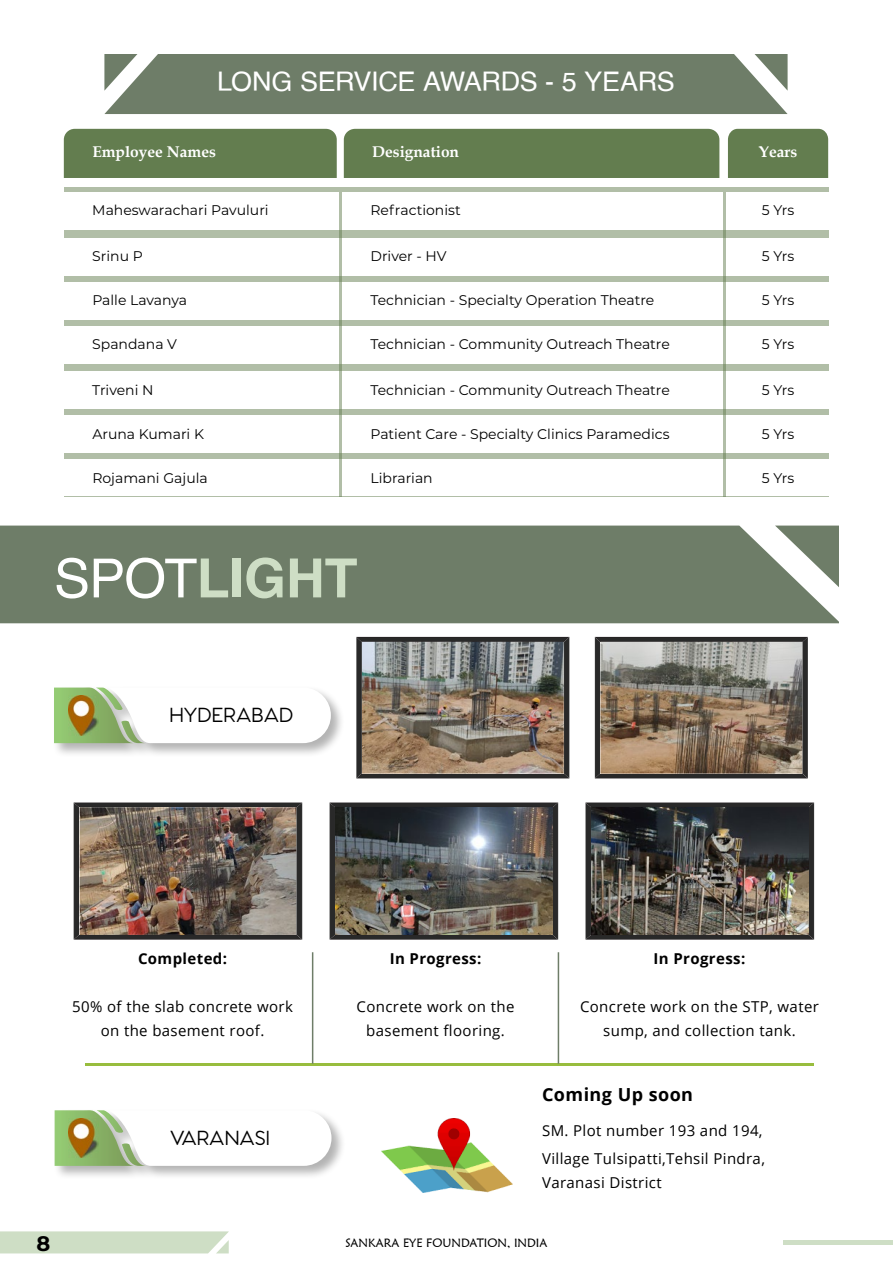
<style>
.page{position:relative;width:893px;height:1263px;background:#fff}
.page>*{position:absolute;margin:0;border:0;box-sizing:border-box;transform-origin:0 0}
._44_Main_Header_blac{font:700 54px "Helvetica";letter-spacing:-.005em;color:#cedec5}
._44_Main_Header_blac-2{font:27px "Helvetica";letter-spacing:-.015em;color:#fff}
.t1{font:500 21px "Venti CF";color:#000}
.t2{font:700 21px "Montserrat";color:#000}
.Body_Text{font:700 18px "Open Sans";letter-spacing:.025em;color:#000}
.t3{font:700 15.45px "Book Antiqua";color:#fff}
.Body_Text-2{font:15px/24px "Open Sans";letter-spacing:.025em;color:#000;text-align:center}
.Body_Text-3{font:700 15px "Open Sans";letter-spacing:.025em;color:#000}
.t4{font:13.95px "Montserrat";color:#000}
.t5{font:12px "Maiandra GD";color:#000}
.s1{font-weight:400;color:#fff}
</style>
<div class="page">
<svg style="left:0;top:1231px;width:229px;height:22px;background:#d0dfc7"></svg>
<div style="left:783px;top:1240px;width:110px;height:5px;background:#cedec5"></div>
<div style="left:53px;top:1108px;width:293px;height:73px;background:#000;opacity:.3"></div>
<svg style="left:55px;top:1110px;width:276px;height:56px"></svg>
<img style="left:69px;top:1118px;width:30px;height:40px">
<img style="left:382px;top:1118px;width:131px;height:75px">
<div style="left:0;top:526px;width:839px;height:97px;background:#6e7d68"></div>
<hr style="left:86px;top:1064px;width:728px;height:2px;background:#98bd3e">
<hr style="left:312px;top:952px;width:1px;height:112px;background:#6e7d68">
<hr style="left:558px;top:952px;width:1px;height:112px;background:#6e7d68">
<div style="left:104px;top:54px;width:684px;height:60px;background:#6e7d68"></div>
<svg style="left:64px;top:187px;width:764px;height:273px;background:#bac5b1"></svg>
<div style="left:64px;top:192px;width:764px;height:38px;background:#fff"></div>
<div style="left:64px;top:238px;width:764px;height:37px;background:#fff"></div>
<div style="left:64px;top:282px;width:764px;height:37px;background:#fff"></div>
<div style="left:64px;top:129px;width:273px;height:49px;background:#637d4f"></div>
<div style="left:344px;top:129px;width:375px;height:49px;background:#637d4f"></div>
<div style="left:728px;top:129px;width:100px;height:49px;background:#637d4f"></div>
<div style="left:64px;top:326px;width:764px;height:37px;background:#fff"></div>
<div style="left:64px;top:372px;width:764px;height:37px;background:#fff"></div>
<div style="left:64px;top:416px;width:764px;height:37px;background:#fff"></div>
<hr style="left:339px;top:192px;width:3px;height:304px;background:#637d4f">
<hr style="left:723px;top:192px;width:2px;height:304px;background:#637d4f">
<div style="left:52px;top:686px;width:293px;height:72px;background:#000;opacity:.3"></div>
<svg style="left:54px;top:687px;width:277px;height:56px"></svg>
<img style="left:68px;top:696px;width:30px;height:39px">
<svg style="left:595px;top:637px;width:213px;height:141px;background:#2f2f2f"></svg>
<svg style="left:330px;top:802px;width:228px;height:137px;background:#343332"></svg>
<svg style="left:585px;top:802px;width:229px;height:137px;background:#373636"></svg>
<svg style="left:356px;top:637px;width:213px;height:141px;background:#2f2f2f"></svg>
<svg style="left:74px;top:802px;width:228px;height:137px;background:#393938"></svg>
<img style="left:600px;top:642px;width:202px;height:132px">
<img style="left:336px;top:807px;width:216px;height:128px">
<img style="left:591px;top:807px;width:217px;height:128px">
<img style="left:362px;top:642px;width:202px;height:132px">
<img style="left:80px;top:807px;width:216px;height:128px">
<p class="_44_Main_Header_blac-2" style="left:217px;top:61px;width:459px">LONG SERVICE AWARDS - 5 YEARS</p>
<p class="t3" style="left:92px;top:142px;width:125px">Employee Names</p>
<p class="t3" style="left:372px;top:142px;width:88px">Designation</p>
<p class="t3" style="left:759px;top:142px;width:40px">Years</p>
<p class="t4" style="left:92px;top:201px;width:178px">Maheswarachari Pavuluri</p>
<p class="t4" style="left:370px;top:201px;width:92px">Refractionist</p>
<p class="t4" style="left:762px;top:201px;width:34px">5 Yrs</p>
<p class="t4" style="left:92px;top:247px;width:52px">Srinu P</p>
<p class="t4" style="left:370px;top:247px;width:78px">Driver - HV</p>
<p class="t4" style="left:762px;top:247px;width:34px">5 Yrs</p>
<p class="t4" style="left:92px;top:291px;width:96px">Palle Lavanya</p>
<p class="t4" style="left:370px;top:291px;width:285px">Technician - Specialty Operation Theatre</p>
<p class="t4" style="left:762px;top:291px;width:34px">5 Yrs</p>
<p class="t4" style="left:92px;top:334px;width:86px">Spandana V</p>
<p class="t4" style="left:370px;top:334px;width:301px">Technician - Community Outreach Theatre</p>
<p class="t4" style="left:762px;top:334px;width:34px">5 Yrs</p>
<p class="t4" style="left:92px;top:380px;width:63px">Triveni N</p>
<p class="t4" style="left:370px;top:380px;width:301px">Technician - Community Outreach Theatre</p>
<p class="t4" style="left:762px;top:380px;width:34px">5 Yrs</p>
<p class="t4" style="left:92px;top:424px;width:113px">Aruna Kumari K</p>
<p class="t4" style="left:370px;top:424px;width:301px">Patient Care - Specialty Clinics Paramedics</p>
<p class="t4" style="left:762px;top:424px;width:34px">5 Yrs</p>
<p class="t4" style="left:92px;top:468px;width:117px">Rojamani Gajula</p>
<p class="t4" style="left:371px;top:468px;width:64px">Librarian</p>
<p class="t4" style="left:762px;top:468px;width:34px">5 Yrs</p>
<p class="_44_Main_Header_blac" style="left:54px;top:535px;width:305px"><span class="s1">SPOT</span>LIGHT</p>
<p class="t1" style="left:169px;top:702px;width:125px">HYDERABAD</p>
<p class="Body_Text-3" style="left:138px;top:948px;width:91px">Completed:</p>
<p class="Body_Text-2" style="left:72px;top:994px;width:222px">50% of the slab concrete work on the basement roof.</p>
<p class="t1" style="left:170px;top:1125px;width:101px">VARANASI</p>
<p class="Body_Text-3" style="left:390px;top:948px;width:93px">In Progress:</p>
<p class="Body_Text-2" style="left:357px;top:994px;width:159px">Concrete work on the basement flooring.</p>
<p class="Body_Text-3" style="left:654px;top:948px;width:93px">In Progress:</p>
<p class="Body_Text-2" style="left:580px;top:994px;width:240px">Concrete work on the STP, water sump, and collection tank.</p>
<p class="Body_Text" style="left:542px;top:1081px;width:153px">Coming Up soon</p>
<p class="Body_Text-2" style="left:542px;top:1118px;width:222px">SM. Plot number 193 and 194,</p>
<p class="Body_Text-2" style="left:542px;top:1146px;width:224px">Village Tulsipatti,Tehsil Pindra,</p>
<p class="Body_Text-2" style="left:542px;top:1170px;width:121px">Varanasi District</p>
<h3 class="t2" style="left:37px;top:1228px;width:15px">8</h3>
<p class="t5" style="left:346px;top:1235px;width:203px">SANKARA EYE FOUNDATION, INDIA</p>
</div>
